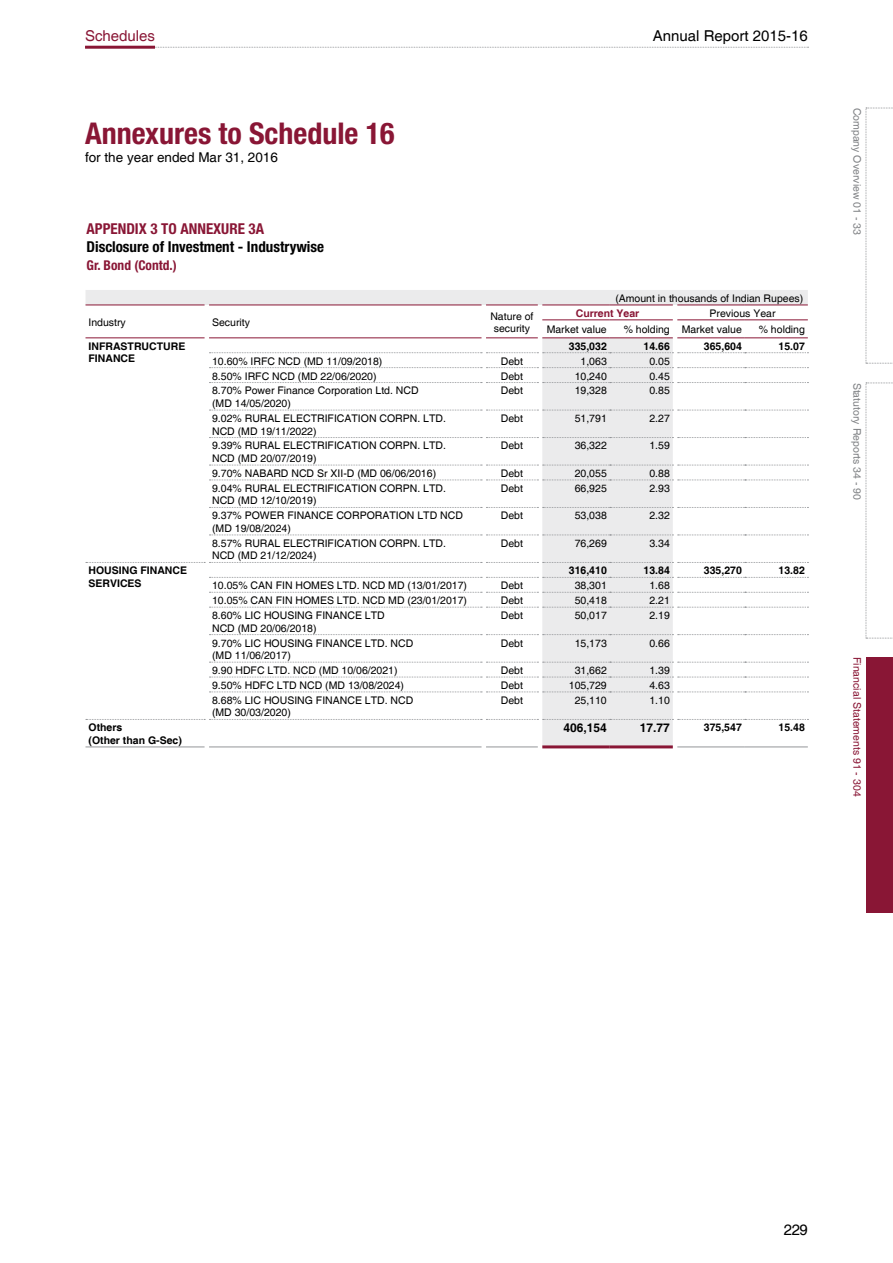
<style>
.page{position:relative;width:893px;height:1263px;background:#fff}
.page>*{position:absolute;margin:0;border:0;box-sizing:border-box;transform-origin:0 0}
.t1{font:700 condensed 30px "Helvetica Neue LT Std";color:#891635}
.t2{font:700 condensed 15px "Helvetica Neue LT Std";color:#000}
.t3{font:15px "Helvetica";color:#000}
.t4{font:700 condensed 15px "Helvetica Neue LT Std";color:#891635}
.t5{font:15px "Helvetica";color:#891635}
.t6{font:13.5px "Helvetica";color:#000}
.t7{font:700 condensed 13.5px "Helvetica Neue LT Std";color:#891635}
.t8{font:700 12px "Helvetica";color:#000}
.t9{font:10.5px/12.6px "Helvetica";color:#000}
.t10{font:700 10.5px/12.6px "Helvetica";color:#000}
.t11{font:10.5px "Helvetica";color:#808285}
.t12{font:10.5px "Helvetica";color:#891635}
.t13{font:700 10.5px "Helvetica";color:#891635}
</style>
<div class="page">
<svg style="left:155px;top:47px;width:653px;height:1px"></svg>
<hr style="left:85px;top:46px;width:70px;height:3px;background:#891635">
<svg style="left:866px;top:108px;width:27px;height:256px"></svg>
<svg style="left:866px;top:383px;width:27px;height:256px"></svg>
<div style="left:866px;top:657px;width:27px;height:255px;background:#891635"></div>
<svg style="left:86px;top:290px;width:722px;height:455px"></svg>
<hr style="left:542px;top:319px;width:68px;height:1px;background:#891635">
<hr style="left:610px;top:319px;width:63px;height:1px;background:#891635">
<hr style="left:677px;top:319px;width:68px;height:1px;background:#891635">
<hr style="left:745px;top:319px;width:63px;height:1px;background:#891635">
<hr style="left:677px;top:337px;width:68px;height:1px;background:#891635">
<hr style="left:745px;top:337px;width:63px;height:1px;background:#891635">
<hr style="left:86px;top:305px;width:119px;height:1px;background:#891635">
<hr style="left:86px;top:746px;width:119px;height:1px;background:#939598">
<hr style="left:209px;top:746px;width:273px;height:1px;background:#939598">
<hr style="left:486px;top:746px;width:52px;height:1px;background:#939598">
<hr style="left:677px;top:746px;width:68px;height:1px;background:#939598">
<hr style="left:745px;top:746px;width:63px;height:1px;background:#939598">
<hr style="left:542px;top:745px;width:68px;height:3px;background:#891635">
<hr style="left:610px;top:745px;width:63px;height:3px;background:#891635">
<hr style="left:542px;top:305px;width:68px;height:1px;background:#891635">
<hr style="left:610px;top:305px;width:63px;height:1px;background:#891635">
<hr style="left:677px;top:305px;width:68px;height:1px;background:#891635">
<hr style="left:745px;top:305px;width:63px;height:1px;background:#891635">
<hr style="left:209px;top:305px;width:273px;height:1px;background:#891635">
<hr style="left:209px;top:337px;width:273px;height:1px;background:#891635">
<hr style="left:486px;top:305px;width:52px;height:1px;background:#891635">
<hr style="left:486px;top:337px;width:52px;height:1px;background:#891635">
<hr style="left:542px;top:337px;width:68px;height:1px;background:#891635">
<hr style="left:610px;top:337px;width:63px;height:1px;background:#891635">
<hr style="left:86px;top:337px;width:119px;height:1px;background:#891635">
<svg style="left:209px;top:352px;width:599px;height:1px"></svg>
<svg style="left:209px;top:367px;width:599px;height:1px"></svg>
<svg style="left:209px;top:382px;width:599px;height:1px"></svg>
<svg style="left:209px;top:410px;width:599px;height:1px"></svg>
<svg style="left:209px;top:437px;width:599px;height:1px"></svg>
<svg style="left:209px;top:465px;width:599px;height:1px"></svg>
<svg style="left:209px;top:480px;width:599px;height:1px"></svg>
<svg style="left:209px;top:507px;width:599px;height:1px"></svg>
<svg style="left:209px;top:535px;width:599px;height:1px"></svg>
<svg style="left:209px;top:577px;width:599px;height:1px"></svg>
<svg style="left:209px;top:592px;width:599px;height:1px"></svg>
<svg style="left:209px;top:607px;width:599px;height:1px"></svg>
<svg style="left:209px;top:634px;width:599px;height:1px"></svg>
<svg style="left:209px;top:662px;width:599px;height:1px"></svg>
<svg style="left:209px;top:677px;width:599px;height:1px"></svg>
<svg style="left:209px;top:691px;width:599px;height:1px"></svg>
<svg style="left:86px;top:719px;width:722px;height:1px"></svg>
<svg style="left:86px;top:562px;width:722px;height:1px"></svg>
<h2 class="t5" style="left:85px;top:27px;width:72px">Schedules</h2>
<h2 class="t3" style="left:653px;top:27px;width:157px">Annual Report 2015-16</h2>
<h1 class="t1" style="left:85px;top:115px;width:311px">Annexures to Schedule 16</h1>
<p class="t6" style="left:85px;top:149px;width:194px">for the year ended Mar 31, 2016</p>
<h2 class="t4" style="left:87px;top:220px;width:179px">APPENDIX 3 TO ANNEXURE 3A</h2>
<h2 class="t2" style="left:87px;top:238px;width:239px">Disclosure of Investment - Industrywise</h2>
<p class="t7" style="left:87px;top:257px;width:92px">Gr. Bond (Contd.)</p>
<p class="t9" style="left:615px;top:292px;width:189px">(Amount in thousands of Indian Rupees)</p>
<p class="t9" style="left:88px;top:316px;width:39px">Industry</p>
<p class="t9" style="left:212px;top:316px;width:39px">Security</p>
<p class="t9" style="left:490px;top:310px;width:45px;text-align:center">Nature of security</p>
<p class="t13" style="left:576px;top:307px;width:65px">Current Year</p>
<p class="t9" style="left:710px;top:307px;width:67px">Previous Year</p>
<p class="t9" style="left:547px;top:324px;width:62px">Market value</p>
<p class="t9" style="left:624px;top:324px;width:120px">% holding Market value</p>
<p class="t9" style="left:759px;top:324px;width:48px">% holding</p>
<p class="t10" style="left:89px;top:340px;width:98px">INFRASTRUCTURE<br>FINANCE</p>
<p class="t10" style="left:569px;top:340px;width:39px">335,032</p>
<p class="t10" style="left:644px;top:340px;width:28px">14.66</p>
<p class="t10" style="left:704px;top:340px;width:39px">365,604</p>
<p class="t10" style="left:779px;top:340px;width:28px">15.07</p>
<p class="t9" style="left:212px;top:355px;width:172px">10.60% IRFC NCD (MD 11/09/2018)</p>
<p class="t9" style="left:501px;top:355px;width:24px">Debt</p>
<p class="t9" style="left:581px;top:355px;width:28px">1,063</p>
<p class="t9" style="left:649px;top:355px;width:22px">0.05</p>
<p class="t9" style="left:212px;top:370px;width:166px">8.50% IRFC NCD (MD 22/06/2020)</p>
<p class="t9" style="left:501px;top:370px;width:24px">Debt</p>
<p class="t9" style="left:575px;top:370px;width:34px">10,240</p>
<p class="t9" style="left:649px;top:370px;width:22px">0.45</p>
<p class="t9" style="left:212px;top:385px;width:208px">8.70% Power Finance Corporation Ltd. NCD (MD 14/05/2020)</p>
<p class="t9" style="left:501px;top:385px;width:24px">Debt</p>
<p class="t9" style="left:575px;top:385px;width:34px">19,328</p>
<p class="t9" style="left:649px;top:385px;width:22px">0.85</p>
<p class="t9" style="left:212px;top:412px;width:235px">9.02% RURAL ELECTRIFICATION CORPN. LTD.<br>NCD (MD 19/11/2022)</p>
<p class="t9" style="left:501px;top:412px;width:24px">Debt</p>
<p class="t9" style="left:575px;top:412px;width:34px">51,791</p>
<p class="t9" style="left:649px;top:412px;width:22px">2.27</p>
<p class="t9" style="left:212px;top:440px;width:235px">9.39% RURAL ELECTRIFICATION CORPN. LTD.<br>NCD (MD 20/07/2019)</p>
<p class="t9" style="left:501px;top:440px;width:24px">Debt</p>
<p class="t9" style="left:575px;top:440px;width:34px">36,322</p>
<p class="t9" style="left:649px;top:440px;width:22px">1.59</p>
<p class="t9" style="left:212px;top:467px;width:226px">9.70% NABARD NCD Sr XII-D (MD 06/06/2016)</p>
<p class="t9" style="left:501px;top:467px;width:24px">Debt</p>
<p class="t9" style="left:575px;top:467px;width:34px">20,055</p>
<p class="t9" style="left:649px;top:467px;width:22px">0.88</p>
<p class="t9" style="left:212px;top:482px;width:235px">9.04% RURAL ELECTRIFICATION CORPN. LTD.<br>NCD (MD 12/10/2019)</p>
<p class="t9" style="left:501px;top:482px;width:24px">Debt</p>
<p class="t9" style="left:575px;top:482px;width:34px">66,925</p>
<p class="t9" style="left:649px;top:482px;width:22px">2.93</p>
<p class="t9" style="left:212px;top:510px;width:252px">9.37% POWER FINANCE CORPORATION LTD NCD (MD 19/08/2024)</p>
<p class="t9" style="left:501px;top:510px;width:24px">Debt</p>
<p class="t9" style="left:575px;top:510px;width:34px">53,038</p>
<p class="t9" style="left:649px;top:510px;width:22px">2.32</p>
<p class="t9" style="left:212px;top:537px;width:235px">8.57% RURAL ELECTRIFICATION CORPN. LTD.<br>NCD (MD 21/12/2024)</p>
<p class="t9" style="left:501px;top:537px;width:24px">Debt</p>
<p class="t9" style="left:575px;top:537px;width:34px">76,269</p>
<p class="t9" style="left:649px;top:537px;width:22px">3.34</p>
<p class="t10" style="left:89px;top:565px;width:100px">HOUSING FINANCE<br>SERVICES</p>
<p class="t10" style="left:569px;top:565px;width:39px">316,410</p>
<p class="t10" style="left:644px;top:565px;width:28px">13.84</p>
<p class="t10" style="left:704px;top:565px;width:39px">335,270</p>
<p class="t10" style="left:779px;top:565px;width:28px">13.82</p>
<p class="t9" style="left:212px;top:580px;width:256px">10.05% CAN FIN HOMES LTD. NCD MD (13/01/2017)</p>
<p class="t9" style="left:501px;top:580px;width:24px">Debt</p>
<p class="t9" style="left:575px;top:580px;width:34px">38,301</p>
<p class="t9" style="left:649px;top:580px;width:22px">1.68</p>
<p class="t9" style="left:212px;top:594px;width:256px">10.05% CAN FIN HOMES LTD. NCD MD (23/01/2017)</p>
<p class="t9" style="left:501px;top:594px;width:24px">Debt</p>
<p class="t9" style="left:575px;top:594px;width:34px">50,418</p>
<p class="t9" style="left:649px;top:594px;width:22px">2.21</p>
<p class="t9" style="left:212px;top:609px;width:174px">8.60% LIC HOUSING FINANCE LTD<br>NCD (MD 20/06/2018)</p>
<p class="t9" style="left:501px;top:609px;width:24px">Debt</p>
<p class="t9" style="left:575px;top:609px;width:34px">50,017</p>
<p class="t9" style="left:649px;top:609px;width:22px">2.19</p>
<p class="t9" style="left:212px;top:637px;width:203px">9.70% LIC HOUSING FINANCE LTD. NCD (MD 11/06/2017)</p>
<p class="t9" style="left:501px;top:637px;width:24px">Debt</p>
<p class="t9" style="left:575px;top:637px;width:34px">15,173</p>
<p class="t9" style="left:649px;top:637px;width:22px">0.66</p>
<p class="t9" style="left:212px;top:664px;width:187px">9.90 HDFC LTD. NCD (MD 10/06/2021)</p>
<p class="t9" style="left:501px;top:664px;width:24px">Debt</p>
<p class="t9" style="left:575px;top:664px;width:34px">31,662</p>
<p class="t9" style="left:649px;top:664px;width:22px">1.39</p>
<p class="t9" style="left:212px;top:679px;width:193px">9.50% HDFC LTD NCD (MD 13/08/2024)</p>
<p class="t9" style="left:501px;top:679px;width:24px">Debt</p>
<p class="t9" style="left:569px;top:679px;width:39px">105,729</p>
<p class="t9" style="left:649px;top:679px;width:22px">4.63</p>
<p class="t9" style="left:212px;top:694px;width:203px">8.68% LIC HOUSING FINANCE LTD. NCD (MD 30/03/2020)</p>
<p class="t9" style="left:501px;top:694px;width:24px">Debt</p>
<p class="t9" style="left:575px;top:694px;width:34px">25,110</p>
<p class="t9" style="left:649px;top:694px;width:22px">1.10</p>
<p class="t10" style="left:89px;top:722px;width:95px">Others<br>(Other than G-Sec)</p>
<p class="t8" style="left:563px;top:721px;width:45px">406,154</p>
<p class="t8" style="left:640px;top:721px;width:32px">17.77</p>
<p class="t10" style="left:704px;top:722px;width:39px">375,547</p>
<p class="t10" style="left:778px;top:722px;width:28px">15.48</p>
<p class="t11" style="left:863px;top:108px;width:129px;rotate:90deg">Company Overview 01 - 33</p>
<p class="t11" style="left:863px;top:383px;width:119px;rotate:90deg">Statutory Reports 34 - 90</p>
<p class="t12" style="left:863px;top:657px;width:141px;rotate:90deg">Financial Statements 91 - 304</p>
<h2 class="t3" style="left:784px;top:1221px;width:26px">229</h2>
</div>
